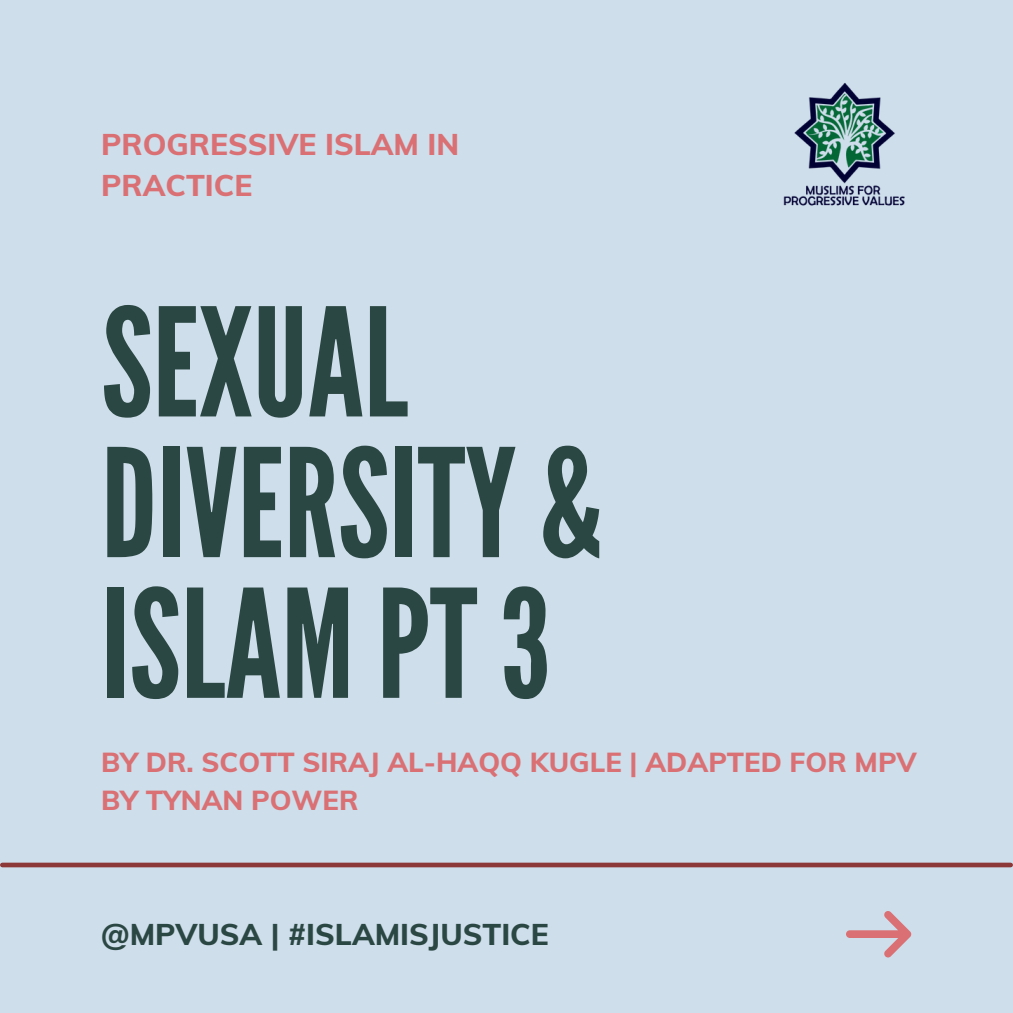
<style>
.page{position:relative;width:1013px;height:1013px;background:#fff}
.page>*{position:absolute;margin:0;border:0;box-sizing:border-box;transform-origin:0 0}
.t1{font:150px/140.6px "League Gothic";color:#2b4743}
.t2{font:800 30px/41.2px "Muli";color:#da7073}
.t3{font:800 30px "Muli";color:#2b4743}
.t4{font:800 27.5px/38.5px "Muli";color:#da7073}
</style>
<div class="page">
<div style="left:0;top:0;width:1012px;height:1012px;background:#cedeeb"></div>
<div style="left:2px;top:862px;width:1008px;height:5px;background:#8c3839"></div>
<svg style="left:846px;top:911px;width:65px;height:46px"></svg>
<img style="left:783px;top:83px;width:122px;height:123px">
<p class="t2" style="left:101px;top:123px;width:359px">PROGRESSIVE ISLAM IN<br>PRACTICE</p>
<p class="t1" style="left:101px;top:296px;width:502px">SEXUAL<br>DIVERSITY &amp;<br>ISLAM PT3</p>
<p class="t4" style="left:101px;top:742px;width:817px">BY DR. SCOTT SIRAJ AL-HAQQ KUGLE | ADAPTED FOR MPV<br>BY TYNAN POWER</p>
<p class="t3" style="left:101px;top:915px;width:449px">@MPVUSA | #ISLAMISJUSTICE</p>
</div>
